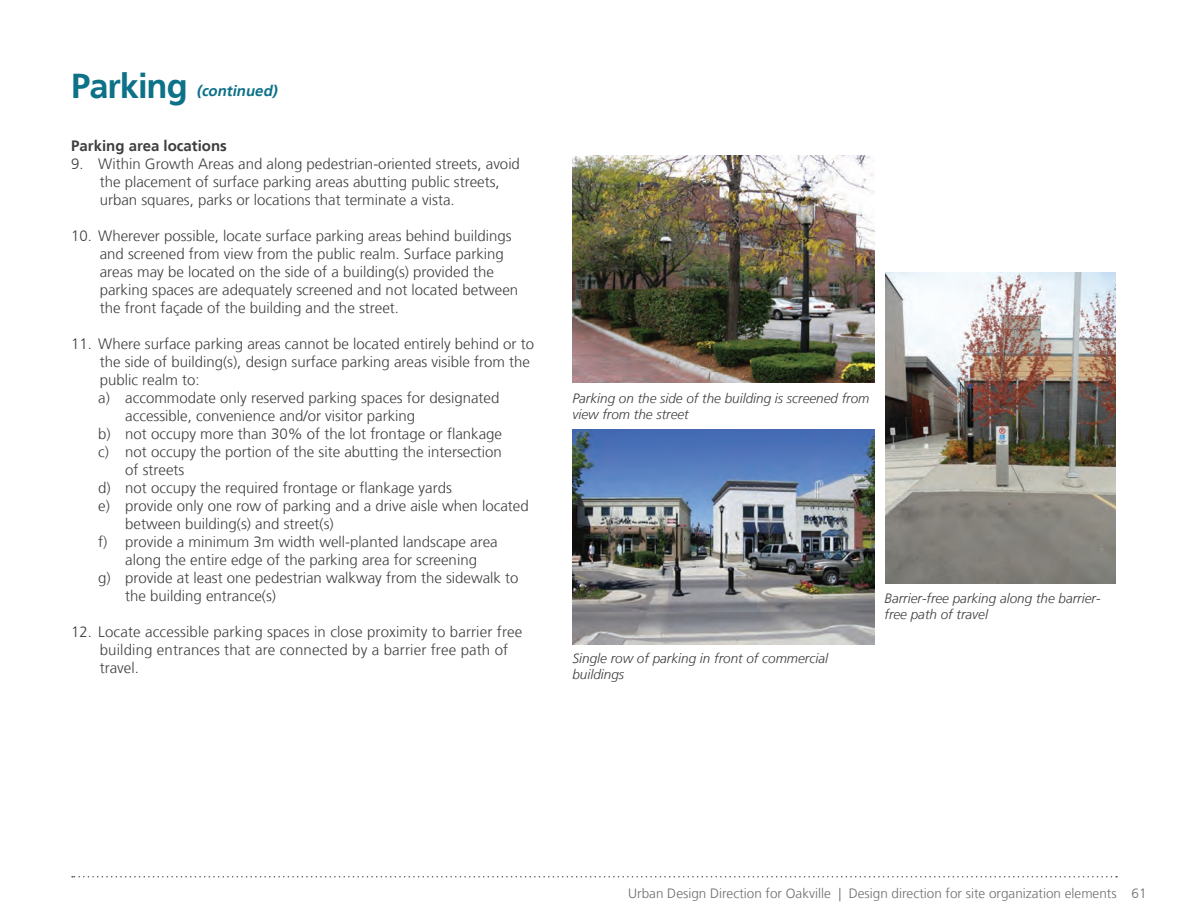
<style>
.page{position:relative;width:1188px;height:918px;background:#fff}
.page>*{position:absolute;margin:0;border:0;box-sizing:border-box;transform-origin:0 0}
.t1{font:700 34.5px "Frutiger";letter-spacing:-.03em;color:#0d7188}
.t2{font:300 15px/18px "Frutiger";color:#3e3e3f}
.t3{font:700 15px "Frutiger";color:#3e3e3f}
.t4{font:italic 700 15px "Frutiger";color:#0d7188}
.t5{font:italic 300 13.5px/16.2px "Frutiger";color:#3e3e3f}
.t6{font:300 13.5px "Frutiger";color:#6c6d70}
</style>
<div class="page">
<svg style="left:72px;top:876px;width:1045px;height:2px"></svg>
<img style="left:886px;top:272px;width:230px;height:312px">
<img style="left:572px;top:156px;width:303px;height:227px">
<img style="left:572px;top:430px;width:303px;height:214px">
<h1 class="t1" style="left:71px;top:66px;width:118px">Parking</h1>
<p class="t4" style="left:196px;top:82px;width:85px">(continued)</p>
<p class="t3" style="left:71px;top:137px;width:157px">Parking area locations</p>
<p class="t2" style="left:100px;top:155px;width:422px;text-indent:-28px">9. Within Growth Areas and along pedestrian-oriented streets, avoid the placement of surface parking areas abutting public streets, urban squares, parks or locations that terminate a vista.</p>
<p class="t2" style="left:100px;top:227px;width:420px;text-indent:-28px">10. Wherever possible, locate surface parking areas behind buildings and screened from view from the public realm. Surface parking areas may be located on the side of a building(s) provided the parking spaces are adequately screened and not located between the front façade of the building and the street.</p>
<p class="t2" style="left:71px;top:335px;width:464px">11. Where surface parking areas cannot be located entirely behind or to</p>
<p class="t2" style="left:100px;top:353px;width:432px">the side of building(s), design surface parking areas visible from the</p>
<p class="t2" style="left:100px;top:371px;width:102px">public realm to:</p>
<p class="t2" style="left:98px;top:389px;width:403px">a) accommodate only reserved parking spaces for designated</p>
<p class="t2" style="left:125px;top:407px;width:292px">accessible, convenience and/or visitor parking</p>
<p class="t2" style="left:98px;top:425px;width:405px">b) not occupy more than 30% of the lot frontage or flankage</p>
<p class="t2" style="left:98px;top:443px;width:405px">c) not occupy the portion of the site abutting the intersection</p>
<p class="t2" style="left:125px;top:461px;width:61px">of streets</p>
<p class="t2" style="left:98px;top:479px;width:355px">d) not occupy the required frontage or flankage yards</p>
<p class="t2" style="left:98px;top:497px;width:432px">e) provide only one row of parking and a drive aisle when located</p>
<p class="t2" style="left:125px;top:515px;width:210px">between building(s) and street(s)</p>
<p class="t2" style="left:98px;top:533px;width:401px">f) provide a minimum 3m width well-planted landscape area</p>
<p class="t2" style="left:125px;top:551px;width:353px">along the entire edge of the parking area for screening</p>
<p class="t2" style="left:98px;top:569px;width:422px">g) provide at least one pedestrian walkway from the sidewalk to</p>
<p class="t2" style="left:125px;top:587px;width:152px">the building entrance(s)</p>
<p class="t2" style="left:100px;top:623px;width:424px;text-indent:-28px">12. Locate accessible parking spaces in close proximity to barrier free building entrances that are connected by a barrier free path of travel.</p>
<p class="t5" style="left:572px;top:391px;width:299px">Parking on the side of the building is screened from view from the street</p>
<p class="t5" style="left:572px;top:651px;width:257px">Single row of parking in front of commercial buildings</p>
<p class="t5" style="left:885px;top:591px;width:217px">Barrier-free parking along the barrier&shy;free path of travel</p>
<p class="t6" style="left:628px;top:885px;width:520px">Urban Design Direction for Oakville | Design direction for site organization elements 61</p>
</div>
